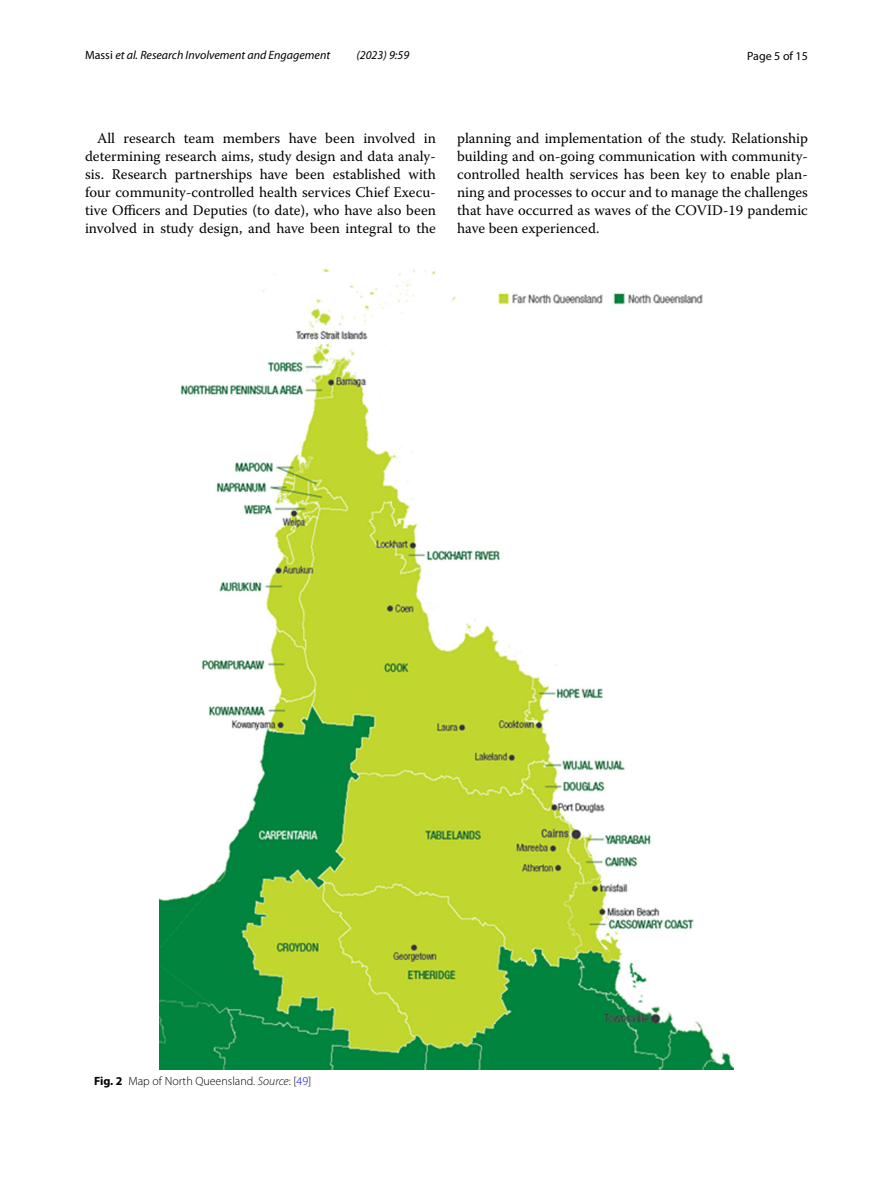
<style>
.page{position:relative;width:893px;height:1187px;background:#fff}
.page>*{position:absolute;margin:0;border:0;box-sizing:border-box;transform-origin:0 0}
.t1{font:14.7px/18px "Warnock Pro";color:#000;text-align:justify}
.t2{font:italic 12px "Myriad Pro";color:#000}
.t3{font:300 12px "Myriad Pro";color:#000}
.t4{font:12px "Myriad Pro";color:#000}
.s1{font-style:normal}
.s2{font-weight:700}
.s3{font-style:italic}
.s4{color:#00f}
</style>
<div class="page">
<img style="left:159px;top:268px;width:574px;height:801px">
<p class="t2" style="left:85px;top:48px;width:247px"><span class="s1">Massi</span> et al. Research Involvement and Engagement</p>
<p class="t2" style="left:356px;top:48px;width:54px">(2023) 9:59</p>
<p class="t4" style="left:747px;top:48px;width:62px">Page 5 of 15</p>
<p class="t1" style="left:85px;top:128px;width:352px;text-indent:12px">All research team members have been involved in determining research aims, study design and data analy&shy;sis. Research partnerships have been established with four community-controlled health services Chief Execu&shy;tive Officers and Deputies (to date), who have also been involved in study design, and have been integral to the</p>
<p class="t1" style="left:457px;top:128px;width:352px">planning and implementation of the study. Relationship building and on-going communication with community&shy;controlled health services has been key to enable plan&shy;ning and processes to occur and to manage the challenges that have occurred as waves of the COVID-19 pandemic have been experienced.</p>
<p class="t3" style="left:94px;top:1074px;width:219px"><span class="s2">Fig. 2</span> Map of North Queensland. <span class="s3">Source</span>: [<span class="s4">49</span>]</p>
</div>
